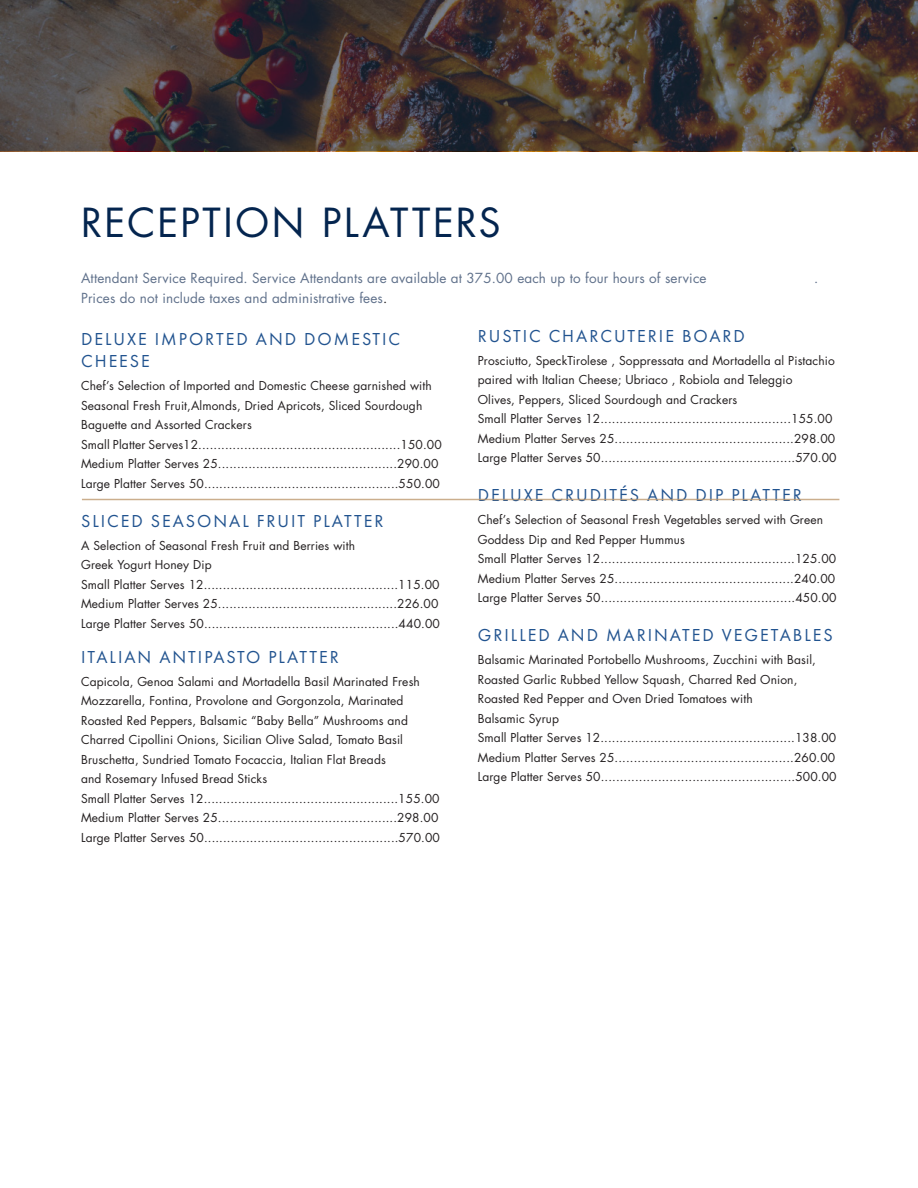
<style>
.page{position:relative;width:918px;height:1188px;background:#fff}
.page>*{position:absolute;margin:0;border:0;box-sizing:border-box;transform-origin:0 0}
.Section_Header{font:39px "Futura Std";letter-spacing:.06em;color:#04254f}
.MENU_ITEM_HEADER{font:18px/22.5px "Futura PT";letter-spacing:.11em;color:#21538f}
.Paragraph{font:13.5px "Futura Std";letter-spacing:.01em;color:#60718b}
.Paragraph-2{font:12px/19.5px "Futura Std";letter-spacing:.01em;color:#231f20}
.s1{color:#231f20}
</style>
<div class="page">
<svg style="left:0;top:0;width:918px;height:151px;background:#4a3e39"></svg>
<hr style="left:82px;top:499px;width:757px;height:1px;background:#ba9467">
<p class="Section_Header" style="left:81px;top:197px;width:421px">RECEPTION PLATTERS</p>
<p class="Paragraph" style="left:81px;top:269px;width:627px">Attendant Service Required. Service Attendants are available at 375.00 each up to four hours of service</p>
<p class="Paragraph" style="left:814px;top:269px;width:6px">.</p>
<p class="Paragraph" style="left:81px;top:289px;width:308px">Prices do not include taxes and administrative fees<span class="s1">.</span></p>
<p class="MENU_ITEM_HEADER" style="left:81px;top:327px;width:321px">DELUXE IMPORTED AND DOMESTIC<br>CHEESE</p>
<p class="Paragraph-2" style="left:81px;top:376px;width:352px">Chef’s Selection of Imported and Domestic Cheese garnished with<br>Seasonal Fresh Fruit,Almonds, Dried Apricots, Sliced Sourdough</p>
<p class="Paragraph-2" style="left:81px;top:415px;width:172px">Baguette and Assorted Crackers</p>
<p class="Paragraph-2" style="left:81px;top:435px;width:362px">Small Platter Serves12.....................................................150.00</p>
<p class="Paragraph-2" style="left:81px;top:454px;width:359px">Medium Platter Serves 25...............................................290.00</p>
<p class="Paragraph-2" style="left:81px;top:474px;width:360px">Large Platter Serves 50...................................................550.00</p>
<p class="MENU_ITEM_HEADER" style="left:81px;top:509px;width:304px">SLICED SEASONAL FRUIT PLATTER</p>
<p class="Paragraph-2" style="left:81px;top:536px;width:276px">A Selection of Seasonal Fresh Fruit and Berries with</p>
<p class="Paragraph-2" style="left:81px;top:555px;width:132px">Greek Yogurt Honey Dip</p>
<p class="Paragraph-2" style="left:81px;top:575px;width:360px">Small Platter Serves 12...................................................115.00</p>
<p class="Paragraph-2" style="left:81px;top:594px;width:359px">Medium Platter Serves 25...............................................226.00</p>
<p class="Paragraph-2" style="left:81px;top:614px;width:360px">Large Platter Serves 50...................................................440.00</p>
<p class="MENU_ITEM_HEADER" style="left:81px;top:646px;width:259px">ITALIAN ANTIPASTO PLATTER</p>
<p class="Paragraph-2" style="left:81px;top:672px;width:340px">Capicola, Genoa Salami and Mortadella Basil Marinated Fresh Mozzarella, Fontina, Provolone and Gorgonzola, Marinated Roasted Red Peppers, Balsamic “Baby Bella” Mushrooms and Charred Cipollini Onions, Sicilian Olive Salad, Tomato Basil Bruschetta, Sundried Tomato Focaccia, Italian Flat Breads</p>
<p class="Paragraph-2" style="left:81px;top:769px;width:188px">and Rosemary Infused Bread Sticks</p>
<p class="Paragraph-2" style="left:81px;top:789px;width:360px">Small Platter Serves 12...................................................155.00</p>
<p class="Paragraph-2" style="left:81px;top:808px;width:359px">Medium Platter Serves 25...............................................298.00</p>
<p class="Paragraph-2" style="left:81px;top:828px;width:360px">Large Platter Serves 50...................................................570.00</p>
<p class="MENU_ITEM_HEADER" style="left:478px;top:324px;width:269px">RUSTIC CHARCUTERIE BOARD</p>
<p class="Paragraph-2" style="left:478px;top:351px;width:359px">Prosciutto, SpeckTirolese , Soppressata and Mortadella al Pistachio paired with Italian Cheese; Ubriaco , Robiola and Teleggio</p>
<p class="Paragraph-2" style="left:478px;top:390px;width:261px">Olives, Peppers, Sliced Sourdough and Crackers</p>
<p class="Paragraph-2" style="left:478px;top:409px;width:356px">Small Platter Serves 12..................................................155.00</p>
<p class="Paragraph-2" style="left:478px;top:429px;width:359px">Medium Platter Serves 25...............................................298.00</p>
<p class="Paragraph-2" style="left:478px;top:448px;width:360px">Large Platter Serves 50...................................................570.00</p>
<p class="MENU_ITEM_HEADER" style="left:478px;top:484px;width:325px">DELUXE CRUDITÉS AND DIP PLATTER</p>
<p class="Paragraph-2" style="left:478px;top:510px;width:347px">Chef’s Selection of Seasonal Fresh Vegetables served with Green<br>Goddess Dip and Red Pepper Hummus</p>
<p class="Paragraph-2" style="left:478px;top:549px;width:360px">Small Platter Serves 12...................................................125.00</p>
<p class="Paragraph-2" style="left:478px;top:569px;width:359px">Medium Platter Serves 25...............................................240.00</p>
<p class="Paragraph-2" style="left:478px;top:588px;width:360px">Large Platter Serves 50...................................................450.00</p>
<p class="MENU_ITEM_HEADER" style="left:478px;top:624px;width:356px">GRILLED AND MARINATED VEGETABLES</p>
<p class="Paragraph-2" style="left:478px;top:650px;width:340px">Balsamic Marinated Portobello Mushrooms, Zucchini with Basil,<br>Roasted Garlic Rubbed Yellow Squash, Charred Red Onion,<br>Roasted Red Pepper and Oven Dried Tomatoes with</p>
<p class="Paragraph-2" style="left:478px;top:709px;width:83px">Balsamic Syrup</p>
<p class="Paragraph-2" style="left:478px;top:728px;width:360px">Small Platter Serves 12...................................................138.00</p>
<p class="Paragraph-2" style="left:478px;top:748px;width:359px">Medium Platter Serves 25...............................................260.00</p>
<p class="Paragraph-2" style="left:478px;top:767px;width:360px">Large Platter Serves 50...................................................500.00</p>
</div>
